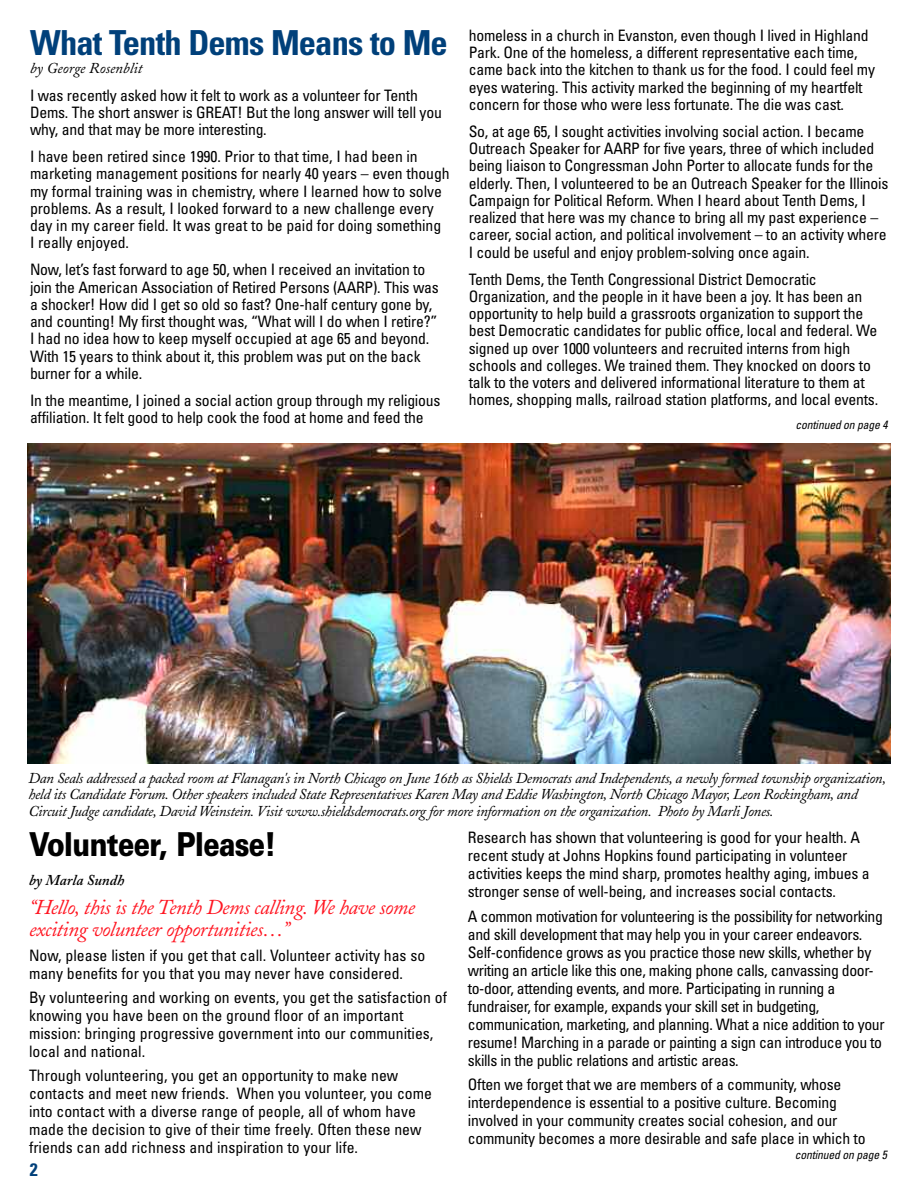
<style>
.page{position:relative;width:918px;height:1188px;background:#fff}
.page>*{position:absolute;margin:0;border:0;box-sizing:border-box;transform-origin:0 0}
.t1{font:700 condensed 34.5px "Univers";letter-spacing:-.025em;color:#00407a}
.t2{font:900 33px "Univers";letter-spacing:-.025em;color:#000;scale:.81 1}
.t3{font:italic 21px/22.5px "Adobe Caslon";letter-spacing:-.025em;color:#ff1521}
.t4{font:700 condensed 18px "Univers";color:#00407a}
.t5{font:condensed 15.75px/17.2px "Univers";letter-spacing:-.015em;color:#000}
.t6{font:italic 15px/16.5px "Adobe Caslon";letter-spacing:-.025em;color:#000}
.t7{font:italic 15px "Adobe Caslon";color:#000}
.t8{font:italic 600 15px "Adobe Caslon";color:#000}
.t9{font:italic condensed 12px "Univers";letter-spacing:-.015em;color:#000}
</style>
<div class="page">
<img style="left:27px;top:444px;width:864px;height:320px">
<h1 class="t1" style="left:30px;top:31px;width:419px">What Tenth Dems Means to Me</h1>
<p class="t7" style="left:30px;top:63px;width:114px">by George Rosenblit</p>
<p class="t5" style="left:30px;top:88px;width:413px">I was recently asked how it felt to work as a volunteer for Tenth<br>Dems. The short answer is GREAT! But the long answer will tell you why, and that may be more interesting.</p>
<p class="t5" style="left:30px;top:149px;width:421px">I have been retired since 1990. Prior to that time, I had been in marketing management positions for nearly 40 years – even though my formal training was in chemistry, where I learned how to solve problems. As a result, I looked forward to a new challenge every day in my career field. It was great to be paid for doing something<br>I really enjoyed.</p>
<p class="t5" style="left:30px;top:262px;width:410px">Now, let’s fast forward to age 50, when I received an invitation to join the American Association of Retired Persons (AARP). This was a shocker! How did I get so old so fast? One-half century gone by, and counting! My first thought was, “What will I do when I retire?” I had no idea how to keep myself occupied at age 65 and beyond.<br>With 15 years to think about it, this problem was put on the back burner for a while.</p>
<p class="t5" style="left:30px;top:393px;width:412px">In the meantime, I joined a social action group through my religious affiliation. It felt good to help cook the food at home and feed the</p>
<p class="t5" style="left:469px;top:28px;width:408px">homeless in a church in Evanston, even though I lived in Highland Park. One of the homeless, a different representative each time, came back into the kitchen to thank us for the food. I could feel my eyes watering. This activity marked the beginning of my heartfelt concern for those who were less fortunate. The die was cast.</p>
<p class="t5" style="left:469px;top:124px;width:421px">So, at age 65, I sought activities involving social action. I became Outreach Speaker for AARP for five years, three of which included being liaison to Congressman John Porter to allocate funds for the elderly. Then, I volunteered to be an Outreach Speaker for the Illinois Campaign for Political Reform. When I heard about Tenth Dems, I realized that here was my chance to bring all my past experience – career, social action, and political involvement – to an activity where I could be useful and enjoy problem-solving once again.</p>
<p class="t5" style="left:469px;top:272px;width:411px">Tenth Dems, the Tenth Congressional District Democratic Organization, and the people in it have been a joy. It has been an opportunity to help build a grassroots organization to support the best Democratic candidates for public office, local and federal. We signed up over 1000 volunteers and recruited interns from high schools and colleges. We trained them. They knocked on doors to talk to the voters and delivered informational literature to them at homes, shopping malls, railroad station platforms, and local events.</p>
<p class="t9" style="left:796px;top:420px;width:94px">continued on page 4</p>
<p class="t6" style="left:28px;top:772px;width:859px">Dan Seals addressed a packed room at Flanagan's in North Chicago on June 16th as Shields Democrats and Independents, a newly formed township organization, held its Candidate Forum. Other speakers included State Representatives Karen May and Eddie Washington, North Chicago Mayor, Leon Rockingham, and<br>Circuit Judge candidate, David Weinstein. Visit www.shieldsdemocrats.org for more information on the organization. Photo by Marli Jones.</p>
<h2 class="t2" style="left:29px;top:832px;width:307px">Volunteer, Please!</h2>
<p class="t8" style="left:29px;top:875px;width:97px">by Marla Sundh</p>
<h3 class="t3" style="left:29px;top:898px;width:388px">“Hello, this is the Tenth Dems calling. We have some exciting volunteer opportunities…”</h3>
<p class="t5" style="left:29px;top:947px;width:398px;line-height:18px">Now, please listen if you get that call. Volunteer activity has so many benefits for you that you may never have considered.</p>
<p class="t5" style="left:29px;top:990px;width:420px;line-height:18px">By volunteering and working on events, you get the satisfaction of knowing you have been on the ground floor of an important mission: bringing progressive government into our communities, local and national.</p>
<p class="t5" style="left:29px;top:1068px;width:405px;line-height:18px">Through volunteering, you get an opportunity to make new contacts and meet new friends. When you volunteer, you come into contact with a diverse range of people, all of whom have made the decision to give of their time freely. Often these new friends can add richness and inspiration to your life.</p>
<p class="t4" style="left:30px;top:1163px;width:9px">2</p>
<p class="t5" style="left:468px;top:830px;width:403px;line-height:18px">Research has shown that volunteering is good for your health. A recent study at Johns Hopkins found participating in volunteer activities keeps the mind sharp, promotes healthy aging, imbues a stronger sense of well-being, and increases social contacts.</p>
<p class="t5" style="left:468px;top:908px;width:418px;line-height:18px">A common motivation for volunteering is the possibility for networking and skill development that may help you in your career endeavors.<br>Self-confidence grows as you practice those new skills, whether by writing an article like this one, making phone calls, canvassing door&shy;to-door, attending events, and more. Participating in running a fundraiser, for example, expands your skill set in budgeting, communication, marketing, and planning. What a nice addition to your resume! Marching in a parade or painting a sign can introduce you to skills in the public relations and artistic areas.</p>
<p class="t5" style="left:468px;top:1077px;width:399px;line-height:18px">Often we forget that we are members of a community, whose interdependence is essential to a positive culture. Becoming involved in your community creates social cohesion, and our community becomes a more desirable and safe place in which to</p>
<p class="t9" style="left:795px;top:1150px;width:94px">continued on page 5</p>
</div>
